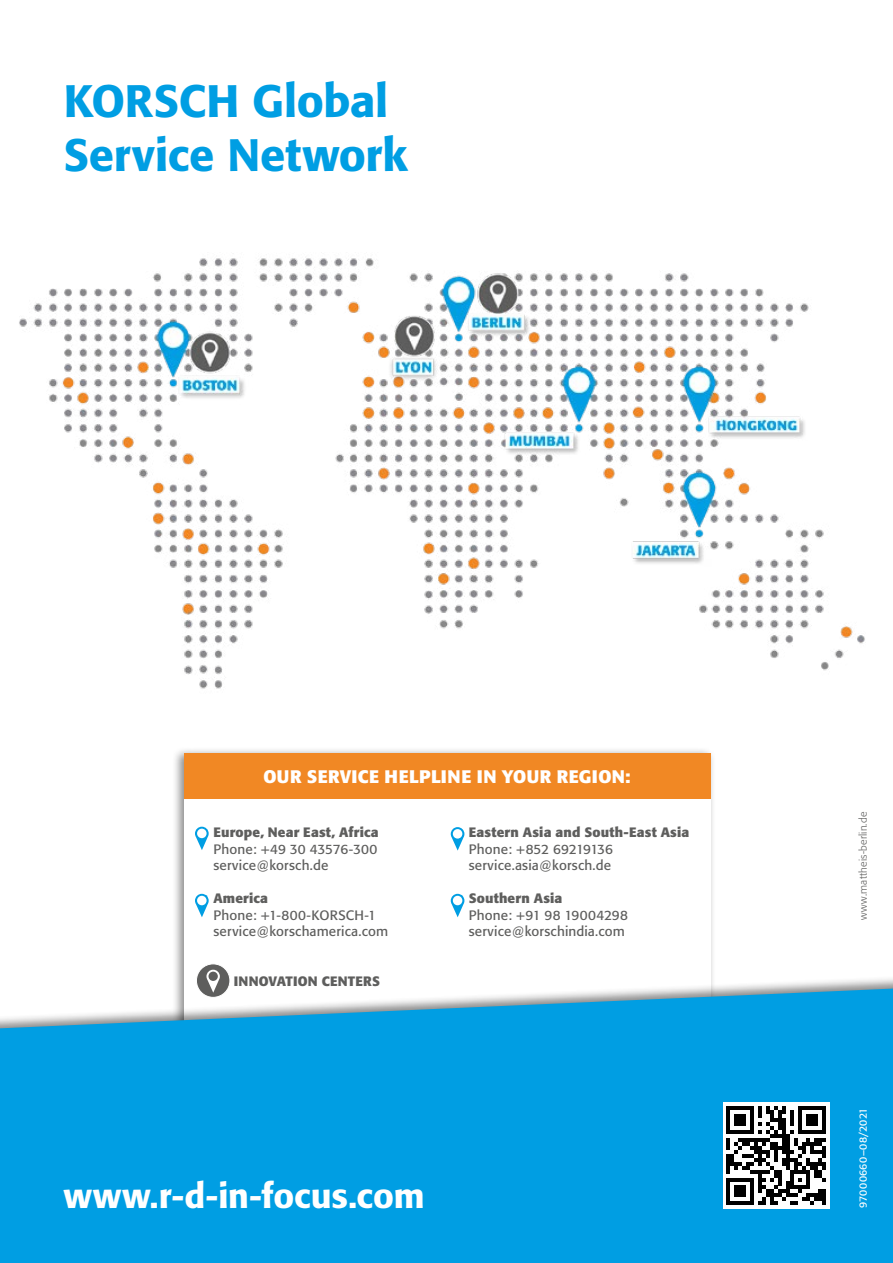
<style>
.page{position:relative;width:893px;height:1263px;background:#fff}
.page>*{position:absolute;margin:0;border:0;box-sizing:border-box;transform-origin:0 0}
.t1{font:500 45px/54px "Formata";letter-spacing:-.005em;color:#009ee3}
.t2{font:500 34.5px "Formata";letter-spacing:-.005em;color:#fff}
.t3{font:700 18px "Formata";letter-spacing:.02em;color:#fff}
.t4{font:13.5px/16.5px "Formata";letter-spacing:.01em;color:#5e5e5d}
.t5{font:700 13.5px "Formata";letter-spacing:.015em;color:#5e5e5d}
.t6{font:300 10.5px "Formata";letter-spacing:.02em;color:#5e5e5d}
.t7{font:10.5px "Formata";letter-spacing:.025em;color:#fff}
</style>
<div class="page">
<img style="left:19px;top:258px;width:846px;height:431px">
<div style="left:172px;top:747px;width:543px;height:298px;background:#000;opacity:.45"></div>
<div style="left:184px;top:753px;width:526px;height:281px;background:#fff"></div>
<div style="left:184px;top:753px;width:526px;height:46px;background:#f18824"></div>
<div style="left:0;top:931px;width:893px;height:332px;background:#fff"></div>
<svg style="left:0;top:988px;width:893px;height:275px;background:#11a3e3"></svg>
<div style="left:723px;top:1103px;width:106px;height:106px;background:#fff"></div>
<svg style="left:726px;top:1106px;width:100px;height:99px"></svg>
<svg style="left:196px;top:964px;width:34px;height:33px"></svg>
<div style="left:196px;top:963px;width:34px;height:35px;border:1px solid #fff;border-radius:50%"></div>
<svg style="left:195px;top:827px;width:14px;height:23px"></svg>
<svg style="left:195px;top:894px;width:14px;height:23px"></svg>
<svg style="left:451px;top:827px;width:13px;height:24px"></svg>
<svg style="left:451px;top:894px;width:13px;height:23px"></svg>
<svg style="left:206px;top:970px;width:21px;height:23px"></svg>
<h1 class="t1" style="left:64px;top:74px;width:345px">KORSCH Global<br>Service Network</h1>
<h3 class="t3" style="left:263px;top:766px;width:369px">OUR SERVICE HELPLINE IN YOUR REGION:</h3>
<p class="t5" style="left:213px;top:824px;width:167px">Europe, Near East, Africa</p>
<p class="t4" style="left:213px;top:841px;width:165px">Phone: +49 30 43576-300 service@korsch.de</p>
<p class="t5" style="left:213px;top:890px;width:56px">America</p>
<p class="t4" style="left:213px;top:907px;width:176px">Phone: +1-800-KORSCH-1 service@korschamerica.com</p>
<p class="t5" style="left:234px;top:972px;width:148px">INNOVATION CENTERS</p>
<p class="t5" style="left:469px;top:824px;width:222px">Eastern Asia and South-East Asia</p>
<p class="t4" style="left:469px;top:841px;width:146px">Phone: +852 69219136 service.asia@korsch.de</p>
<p class="t5" style="left:469px;top:890px;width:95px">Southern Asia</p>
<p class="t4" style="left:469px;top:906px;width:161px">Phone: +91 98 19004298 service@korschindia.com</p>
<h2 class="t2" style="left:64px;top:1175px;width:362px">www.r-d-in-focus.com</h2>
<p class="t6" style="left:857px;top:920px;width:109px;rotate:-90deg">www.mattheis-berlin.de</p>
<p class="t7" style="left:857px;top:1208px;width:102px;rotate:-90deg">97000660–08/2021</p>
</div>
